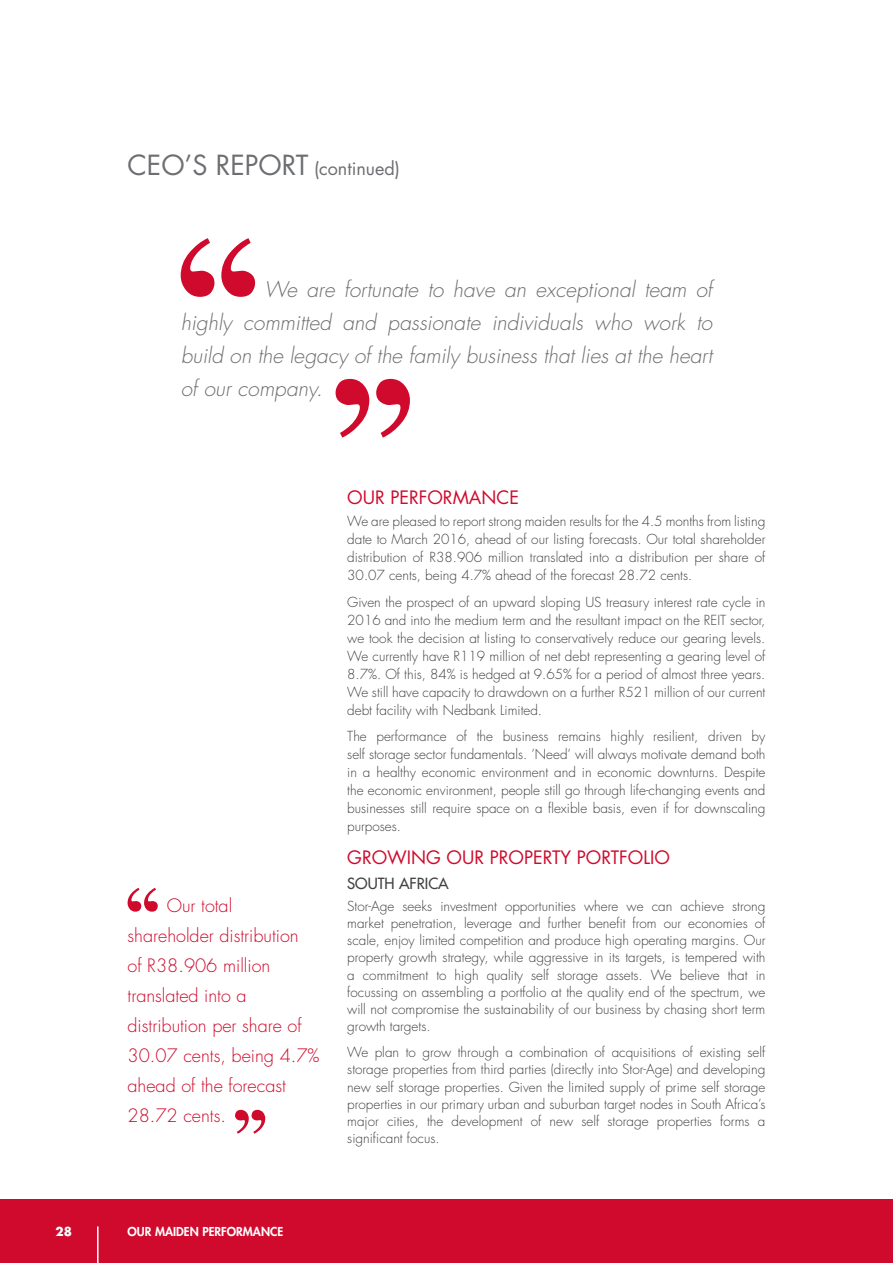
<style>
.page{position:relative;width:893px;height:1263px;background:#fff}
.page>*{position:absolute;margin:0;border:0;box-sizing:border-box;transform-origin:0 0}
.NEW_Headline_2_-_70K{font:27px "Futura Std";color:#6d6e71}
.NEW_Profile_quote{font:italic 300 21px/33px "Futura Std";color:#6d6e71;text-align:justify}
.NEW_Profile_quote-2{font:300 18px/30px "Futura Std";color:#cf0a2c}
.NEW_Headline_3_-_Red{font:18px "Futura Std";color:#cf0a2c}
.NEW_Headline_4_-_90K{font:500 15px "Futura Std";color:#414042}
.NEW_Body_copy{font:300 13.5px/18px "Futura Std";color:#414042;text-align:justify}
.New_Sectional_folio{font:800 12px "Futura Std";color:#fff}
.t1{font:700 12px "Futura Std";color:#fff}
.s1{font-size:18px}
</style>
<div class="page">
<div style="left:0;top:1199px;width:893px;height:64px;background:#cf0a2c"></div>
<hr style="left:97px;top:1226px;width:2px;height:37px;background:#fff">
<svg style="left:181px;top:238px;width:74px;height:59px"></svg>
<svg style="left:336px;top:379px;width:74px;height:59px"></svg>
<svg style="left:128px;top:888px;width:30px;height:24px"></svg>
<svg style="left:235px;top:1110px;width:30px;height:24px"></svg>
<p class="t1" style="left:56px;top:1223px;width:18px">28</p>
<p class="NEW_Headline_2_-_70K" style="left:128px;top:148px;width:274px">CEO’S REPORT <span class="s1">(continued)</span></p>
<p class="NEW_Profile_quote" style="left:181px;top:273px;width:533px;text-indent:84px">We are fortunate to have an exceptional team of highly committed and passionate individuals who work to build on the legacy of the family business that lies at the heart of our company.</p>
<p class="NEW_Profile_quote-2" style="left:128px;top:891px;width:193px;text-indent:39px">Our total shareholder distribution<br>of R38.906 million translated into a distribution per share of<br>30.07 cents, being 4.7% ahead of the forecast<br>28.72 cents.</p>
<p class="NEW_Headline_3_-_Red" style="left:347px;top:486px;width:173px">OUR PERFORMANCE</p>
<p class="NEW_Body_copy" style="left:347px;top:513px;width:420px">We are pleased to report strong maiden results for the 4.5 months from listing date to March 2016, ahead of our listing forecasts. Our total shareholder distribution of R38.906 million translated into a distribution per share of 30.07 cents, being 4.7% ahead of the forecast 28.72 cents.</p>
<p class="NEW_Body_copy" style="left:347px;top:593px;width:420px">Given the prospect of an upward sloping US treasury interest rate cycle in 2016 and into the medium term and the resultant impact on the REIT sector, we took the decision at listing to conservatively reduce our gearing levels.<br>We currently have R119 million of net debt representing a gearing level of 8.7%. Of this, 84% is hedged at 9.65% for a period of almost three years.<br>We still have capacity to drawdown on a further R521 million of our current debt facility with Nedbank Limited.</p>
<p class="NEW_Body_copy" style="left:347px;top:728px;width:420px">The performance of the business remains highly resilient, driven by self storage sector fundamentals. ’Need’ will always motivate demand both in a healthy economic environment and in economic downturns. Despite the economic environment, people still go through life-changing events and businesses still require space on a flexible basis, even if for downscaling purposes.</p>
<p class="NEW_Headline_3_-_Red" style="left:347px;top:846px;width:324px">GROWING OUR PROPERTY PORTFOLIO</p>
<p class="NEW_Headline_4_-_90K" style="left:347px;top:874px;width:103px">SOUTH AFRICA</p>
<p class="NEW_Body_copy" style="left:347px;top:897px;width:420px;line-height:17.2px">Stor-Age seeks investment opportunities where we can achieve strong market penetration, leverage and further benefit from our economies of scale, enjoy limited competition and produce high operating margins. Our property growth strategy, while aggressive in its targets, is tempered with a commitment to high quality self storage assets. We believe that in focussing on assembling a portfolio at the quality end of the spectrum, we will not compromise the sustainability of our business by chasing short term growth targets.</p>
<p class="NEW_Body_copy" style="left:347px;top:1044px;width:420px;line-height:17.2px">We plan to grow through a combination of acquisitions of existing self storage properties from third parties (directly into Stor-Age) and developing new self storage properties. Given the limited supply of prime self storage properties in our primary urban and suburban target nodes in South Africa’s major cities, the development of new self storage properties forms a significant focus.</p>
<p class="New_Sectional_folio" style="left:128px;top:1224px;width:157px">OUR MAIDEN PERFORMANCE</p>
</div>
